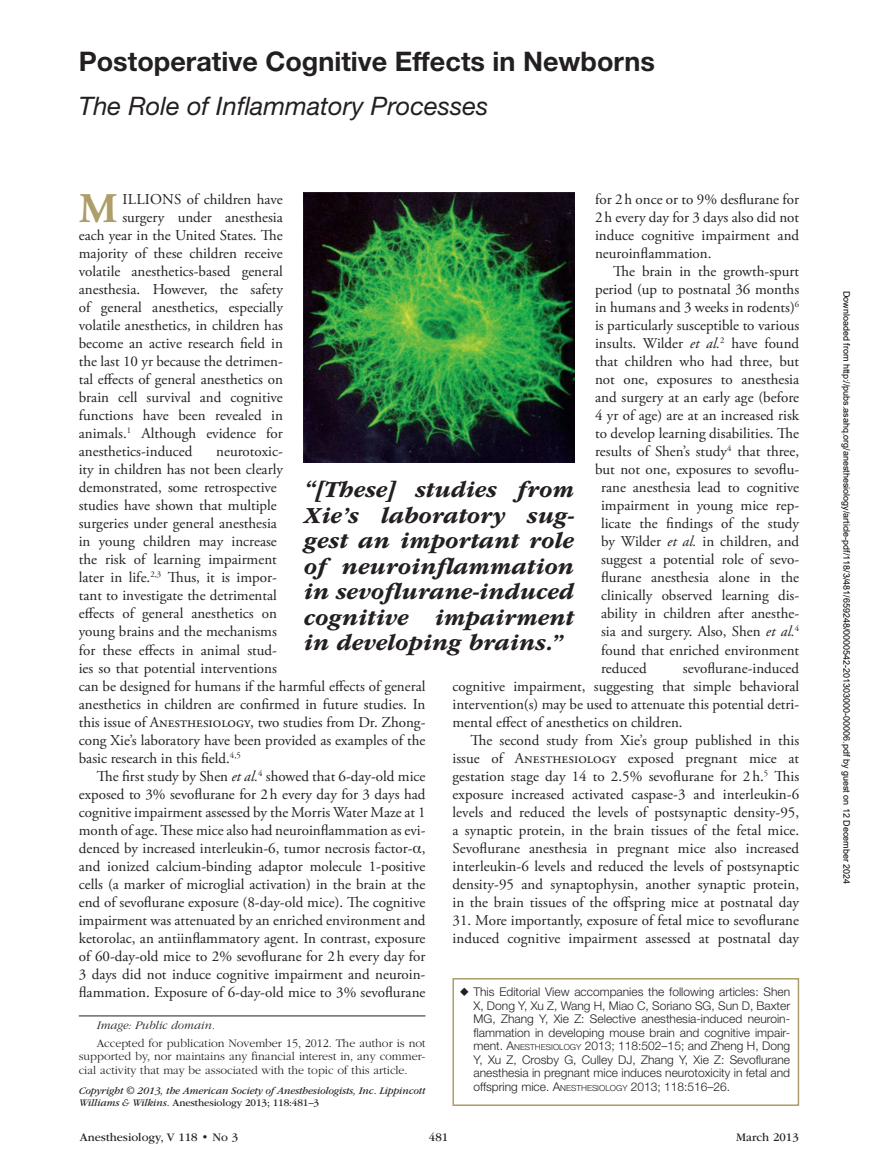
<style>
.page{position:relative;width:878px;height:1175px;background:#fff}
.page>*{position:absolute;margin:0;border:0;box-sizing:border-box;transform-origin:0 0}
.t1{font:700 42.15px "Adobe Garamond Pro";color:#ac9d69}
.t2{font:700 27px "Helvetica Neue LT Std";color:#231f20}
.t3{font:italic 25.5px "Helvetica Neue";color:#231f20}
.t4{font:italic 700 24px/25.5px "ITC Garamond Std";color:#231f20;text-align:justify}
.t5{font:15px/18px "Adobe Garamond Pro";color:#231f20;text-align:justify}
.t6{font:300 12px/13.5px "Helvetica Neue LT Std";color:#231f20;text-align:justify}
.t7{font:300 12px/13.5px "ITC Garamond Std";color:#231f20;text-align:justify}
.t8{font:12px "ITC Garamond Std";color:#231f20}
.t9{font:italic 300 12px "ITC Garamond Std";color:#231f20}
.t10{font:italic 10.5px/12px "ITC Garamond Std";letter-spacing:-.01em;color:#231f20}
.t11{font:9px "Arial";color:#000}
.s1{font-style:italic}
.s2{font-family:"Gandhari Unicode"}
.s3{font-family:"Gandhari Unicode";font-weight:400}
.s4{font-size:8.4px}
.s5{font-style:normal}
</style>
<div class="page">
<div style="left:452px;top:978px;width:347px;height:128px;border:2px solid #ac9d69"></div>
<hr style="left:79px;top:1015px;width:346px;height:1px;background:#231f20">
<img style="left:304px;top:192px;width:270px;height:270px">
<h2 class="t2" style="left:79px;top:45px;width:577px">Postoperative Cognitive Effects in Newborns</h2>
<h3 class="t3" style="left:79px;top:91px;width:411px">The Role of Inflammatory Processes</h3>
<h1 class="t1" style="left:79px;top:184px;width:40px">M</h1>
<p class="t5" style="left:122px;top:191px;width:162px">illions of children have</p>
<p class="t5" style="left:595px;top:191px;width:205px">for 2h once or to 9% desflurane for 2h every day for 3 days also did not induce cognitive impairment and neuroinflammation.</p>
<p class="t5" style="left:613px;top:263px;width:187px">The brain in the growth-spurt</p>
<p class="t5" style="left:595px;top:281px;width:206px">period (up to postnatal 36 months</p>
<p class="t5" style="left:595px;top:299px;width:205px">in humans and 3 weeks in rodents)<sup>6</sup></p>
<p class="t5" style="left:595px;top:317px;width:205px">is particularly susceptible to various</p>
<p class="t5" style="left:595px;top:335px;width:205px">insults. Wilder <span class="s1">et al.</span><sup>2</sup> have found</p>
<p class="t5" style="left:595px;top:353px;width:205px">that children who had three, but</p>
<p class="t5" style="left:595px;top:371px;width:205px">not one, exposures to anesthesia</p>
<p class="t5" style="left:595px;top:389px;width:205px">and surgery at an early age (before</p>
<p class="t5" style="left:595px;top:407px;width:205px">4 yr of age) are at an increased risk</p>
<p class="t5" style="left:595px;top:425px;width:205px">to develop learning disabilities. The</p>
<p class="t5" style="left:595px;top:443px;width:206px">results of Shen’s study<sup>4</sup> that three,</p>
<p class="t5" style="left:595px;top:461px;width:205px">but not one, exposures to sevoflu-</p>
<p class="t5" style="left:601px;top:479px;width:199px">rane anesthesia lead to cognitive</p>
<p class="t5" style="left:601px;top:497px;width:199px">impairment in young mice rep-</p>
<p class="t5" style="left:601px;top:515px;width:199px">licate the findings of the study</p>
<p class="t5" style="left:601px;top:533px;width:200px">by Wilder <span class="s1">et al.</span> in children, and</p>
<p class="t5" style="left:601px;top:551px;width:199px">suggest a potential role of sevo-</p>
<p class="t5" style="left:601px;top:569px;width:199px">flurane anesthesia alone in the</p>
<p class="t5" style="left:601px;top:587px;width:199px">clinically observed learning dis-</p>
<p class="t5" style="left:601px;top:605px;width:199px">ability in children after anesthe-</p>
<p class="t5" style="left:601px;top:623px;width:200px">sia and surgery. Also, Shen <span class="s1">et al.</span><sup>4</sup></p>
<p class="t5" style="left:601px;top:641px;width:199px">found that enriched environment</p>
<p class="t5" style="left:601px;top:659px;width:47px">reduced</p>
<p class="t5" style="left:122px;top:209px;width:162px">surgery under anesthesia</p>
<p class="t5" style="left:79px;top:227px;width:206px">each year in the United States. The</p>
<p class="t5" style="left:79px;top:245px;width:206px">majority of these children receive</p>
<p class="t5" style="left:79px;top:263px;width:205px">volatile anesthetics-based general</p>
<p class="t5" style="left:79px;top:281px;width:206px">anesthesia. However, the safety</p>
<p class="t5" style="left:79px;top:299px;width:206px">of general anesthetics, especially</p>
<p class="t5" style="left:79px;top:317px;width:205px">volatile anesthetics, in children has</p>
<p class="t5" style="left:79px;top:335px;width:206px">become an active research field in</p>
<p class="t5" style="left:79px;top:353px;width:205px">the last 10 yr because the detrimen-</p>
<p class="t5" style="left:79px;top:371px;width:205px">tal effects of general anesthetics on</p>
<p class="t5" style="left:79px;top:389px;width:206px">brain cell survival and cognitive</p>
<p class="t5" style="left:79px;top:407px;width:206px">functions have been revealed in</p>
<p class="t5" style="left:79px;top:425px;width:205px">animals.<sup>1</sup> Although evidence for</p>
<p class="t5" style="left:79px;top:443px;width:115px">anesthetics-induced</p>
<p class="t5" style="left:79px;top:443px;width:348px;text-align:left;text-indent:137px">neurotoxic-<br>ity in children has not been clearly<br>demonstrated, some retrospective<br>studies have shown that multiple<br>surgeries under general anesthesia<br>in young children may increase<br>the risk of learning impairment<br>later in life.<sup>2,3</sup> Thus, it is impor-<br>tant to investigate the detrimental<br>effects of general anesthetics on<br>young brains and the mechanisms<br>for these effects in animal stud-<br>ies so that potential interventions<br>can be designed for humans if the harmful effects of general anesthetics in children are confirmed in future studies. In this issue of Anesthesiology, two studies from Dr. Zhong&shy;cong Xie’s laboratory have been provided as examples of the basic research in this field.<sup>4,5</sup></p>
<p class="t5" style="left:79px;top:767px;width:348px;text-indent:18px">The first study by Shen <span class="s1">et al.</span><sup>4</sup> showed that 6-day-old mice exposed to 3% sevoflurane for 2h every day for 3 days had cognitive impairment assessed by the Morris Water Maze at 1 month of age. These mice also had neuroinflammation as evi&shy;denced by increased interleukin-6, tumor necrosis factor-<span class="s2">α</span>, and ionized calcium-binding adaptor molecule 1-positive cells (a marker of microglial activation) in the brain at the end of sevoflurane exposure (8-day-old mice). The cognitive impairment was attenuated by an enriched environment and ketorolac, an antiinflammatory agent. In contrast, exposure of 60-day-old mice to 2% sevoflurane for 2h every day for 3 days did not induce cognitive impairment and neuroin&shy;flammation. Exposure of 6-day-old mice to 3% sevoflurane</p>
<h3 class="t4" style="left:304px;top:477px;width:272px">“[These] studies from Xie’s laboratory sug&shy;gest an important role of neuroinflammation in sevoflurane-induced cognitive impairment in developing brains.”</h3>
<p class="t5" style="left:452px;top:659px;width:348px;text-indent:230px">sevoflurane-induced cognitive impairment, suggesting that simple behavioral intervention(s) may be used to attenuate this potential detri&shy;mental effect of anesthetics on children.</p>
<p class="t5" style="left:452px;top:731px;width:348px;text-indent:18px">The second study from Xie’s group published in this issue of Anesthesiology exposed pregnant mice at gestation stage day 14 to 2.5% sevoflurane for 2 h.<sup>5</sup> This exposure increased activated caspase-3 and interleukin-6 levels and reduced the levels of postsynaptic density-95, a synaptic protein, in the brain tissues of the fetal mice.<br>Sevoflurane anesthesia in pregnant mice also increased interleukin-6 levels and reduced the levels of postsynaptic density-95 and synaptophysin, another synaptic protein, in the brain tissues of the offspring mice at postnatal day</p>
<p class="t5" style="left:452px;top:911px;width:348px">31. More importantly, exposure of fetal mice to sevoflurane induced cognitive impairment assessed at postnatal day</p>
<p class="t6" style="left:473px;top:985px;width:318px;text-indent:-12px"><span class="s3">◆</span> This Editorial View accompanies the following articles: Shen X, Dong Y, Xu Z, Wang H, Miao C, Soriano SG, Sun D, Baxter MG, Zhang Y, Xie Z: Selective anesthesia-induced neuroin&shy;flammation in developing mouse brain and cognitive impair&shy;ment. A<span class="s4">NESTHESIOLOGY</span> 2013; 118:502–15; and Zheng H, Dong Y, Xu Z, Crosby G, Culley DJ, Zhang Y, Xie Z: Sevoflurane anesthesia in pregnant mice induces neurotoxicity in fetal and offspring mice. A<span class="s4">NESTHESIOLOGY</span> 2013; 118:516–26.</p>
<p class="t9" style="left:97px;top:1018px;width:120px">Image: Public domain.</p>
<p class="t7" style="left:79px;top:1036px;width:348px;text-indent:18px">Accepted for publication November 15, 2012. The author is not supported by, nor maintains any financial interest in, any commer&shy;cial activity that may be associated with the topic of this article.</p>
<p class="t10" style="left:79px;top:1084px;width:348px">Copyright © 2013, the American Society of Anesthesiologists, Inc. Lippincott<br>Williams &amp; Wilkins. <span class="s5">Anesthesiology 2013; 118:481</span>–<span class="s5">3</span></p>
<p class="t8" style="left:80px;top:1130px;width:160px">Anesthesiology, V 118 • No 3</p>
<p class="t8" style="left:429px;top:1130px;width:21px">481</p>
<p class="t8" style="left:736px;top:1130px;width:64px">March 2013</p>
<p class="t11" style="left:850px;top:290px;width:595px;rotate:90deg">Downloaded from http://pubs.asahq.org/anesthesiology/article-pdf/118/3/481/659248/0000542-201303000-00006.pdf by guest on 12 December 2024</p>
</div>
